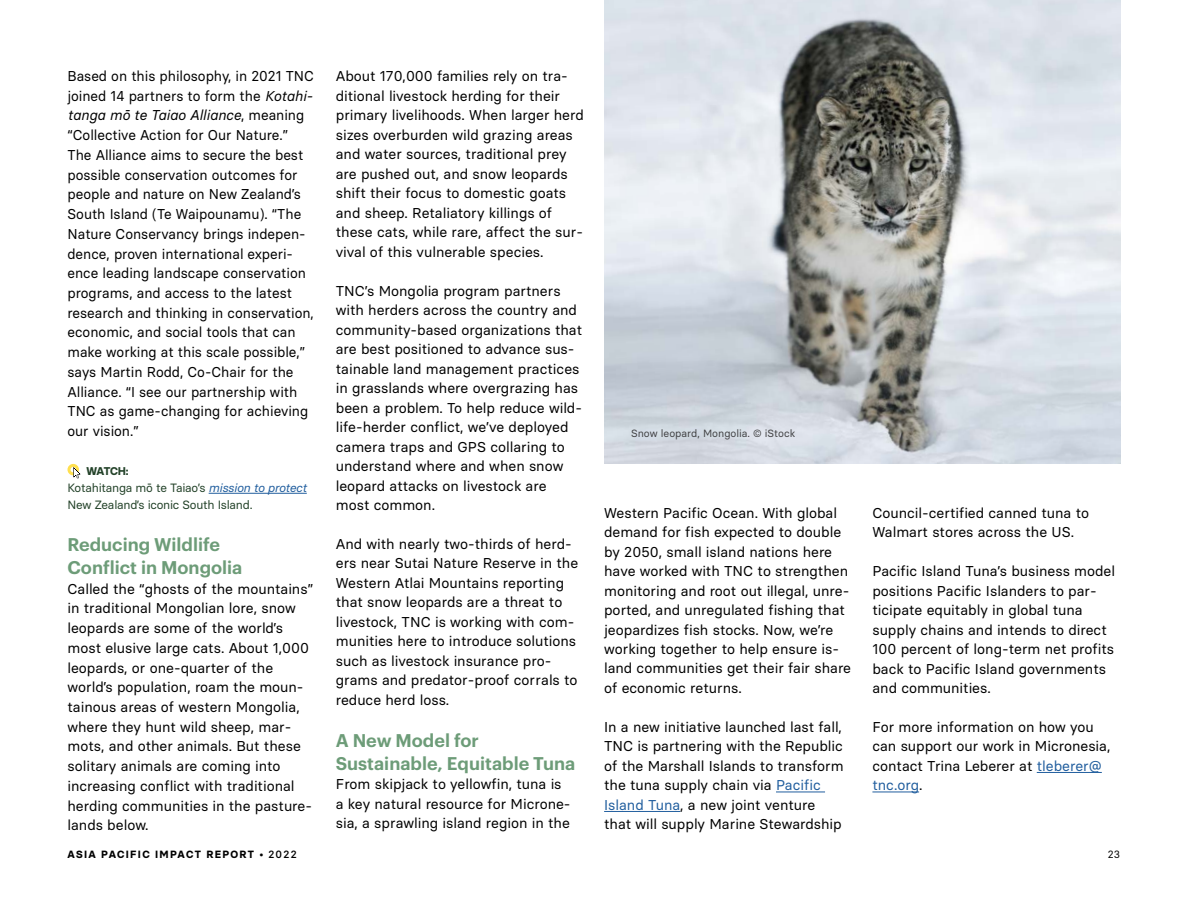
<style>
.page{position:relative;width:1188px;height:918px;background:#fff}
.page>*{position:absolute;margin:0;border:0;box-sizing:border-box;transform-origin:0 0}
.Title_B{font:600 18px/22.6px "Graphik";color:#6d9c78}
.Main_Body_Copy{font:14.25px/19.5px "Basier Square";color:#000}
.Main_Body_Copy-2{font:12px/16.6px "Basier Square";letter-spacing:-.02em;color:#234229}
.Main_Body_Copy-3{font:700 11.25px "Basier Square";letter-spacing:-.04em;color:#234229}
.t1{font:700 10.5px "Basier Square";letter-spacing:.12em;color:#000}
.Footnote{font:10.5px "Basier Square";color:#404042}
.t2{font:10.5px "Basier Square";color:#000}
.s1{font-style:italic}
.s2{font-style:italic;color:#215e9e}
.s3{color:#215e9e}
.s4{font-weight:500}
</style>
<div class="page">
<hr style="left:209px;top:493px;width:98px;height:1px;background:#215e9e">
<div style="left:68px;top:464px;width:11px;height:11px;border:3px solid #ffe04f;border-radius:50%"></div>
<svg style="left:73px;top:467px;width:7px;height:12px"></svg>
<hr style="left:776px;top:792px;width:49px;height:1px;background:#215e9e">
<hr style="left:604px;top:811px;width:76px;height:1px;background:#215e9e">
<hr style="left:1037px;top:772px;width:65px;height:1px;background:#215e9e">
<hr style="left:872px;top:792px;width:47px;height:1px;background:#215e9e">
<img style="left:604px;top:0;width:516px;height:464px">
<p class="Main_Body_Copy" style="left:68px;top:66px;width:248px">Based on this philosophy, in 2021 TNC joined 14 partners to form the <span class="s1">Kotahi&shy;tanga mō te Taiao Alliance</span>, meaning “Collective Action for Our Nature.” The Alliance aims to secure the best possible conservation outcomes for people and nature on New Zealand’s South Island (Te Waipounamu). “The Nature Conservancy brings indepen&shy;dence, proven international experi&shy;ence leading landscape conservation programs, and access to the latest research and thinking in conservation, economic, and social tools that can make working at this scale possible,” says Martin Rodd, Co-Chair for the Alliance. “I see our partnership with TNC as game-changing for achieving our vision.”</p>
<p class="Main_Body_Copy-3" style="left:87px;top:464px;width:44px">WATCH:</p>
<p class="Main_Body_Copy-2" style="left:68px;top:479px;width:241px">Kotahitanga mō te Taiao’s <span class="s2">mission to protect<br></span>New Zealand’s iconic South Island.</p>
<p class="Title_B" style="left:68px;top:532px;width:176px">Reducing Wildlife<br>Conflict in Mongolia</p>
<p class="Main_Body_Copy" style="left:68px;top:579px;width:247px">Called the “ghosts of the mountains” in traditional Mongolian lore, snow leopards are some of the world’s most elusive large cats. About 1,000 leopards, or one-quarter of the world’s population, roam the moun&shy;tainous areas of western Mongolia, where they hunt wild sheep, mar&shy;mots, and other animals. But these solitary animals are coming into increasing conflict with traditional herding communities in the pasture&shy;lands below.</p>
<p class="Main_Body_Copy" style="left:336px;top:66px;width:250px">About 170,000 families rely on tra&shy;ditional livestock herding for their primary livelihoods. When larger herd sizes overburden wild grazing areas and water sources, traditional prey are pushed out, and snow leopards shift their focus to domestic goats and sheep. Retaliatory killings of these cats, while rare, affect the sur&shy;vival of this vulnerable species.</p>
<p class="Main_Body_Copy" style="left:336px;top:281px;width:248px">TNC’s Mongolia program partners with herders across the country and community-based organizations that are best positioned to advance sus&shy;tainable land management practices in grasslands where overgrazing has been a problem. To help reduce wild&shy;life-herder conflict, we’ve deployed camera traps and GPS collaring to understand where and when snow leopard attacks on livestock are most common.</p>
<p class="Main_Body_Copy" style="left:336px;top:534px;width:244px">And with nearly two-thirds of herd&shy;ers near Sutai Nature Reserve in the Western Atlai Mountains reporting that snow leopards are a threat to livestock, TNC is working with com&shy;munities here to introduce solutions such as livestock insurance pro&shy;grams and predator-proof corrals to reduce herd loss.</p>
<p class="Title_B" style="left:336px;top:728px;width:241px">A New Model for<br>Sustainable, Equitable Tuna</p>
<p class="Main_Body_Copy" style="left:336px;top:774px;width:236px">From skipjack to yellowfin, tuna is a key natural resource for Microne&shy;sia, a sprawling island region in the</p>
<p class="Footnote" style="left:631px;top:426px;width:166px">Snow leopard, Mongolia. © iStock</p>
<p class="Main_Body_Copy" style="left:604px;top:503px;width:249px">Western Pacific Ocean. With global demand for fish expected to double by 2050, small island nations here have worked with TNC to strengthen monitoring and root out illegal, unre&shy;ported, and unregulated fishing that jeopardizes fish stocks. Now, we’re working together to help ensure is&shy;land communities get their fair share of economic returns.</p>
<p class="Main_Body_Copy" style="left:604px;top:717px;width:241px">In a new initiative launched last fall, TNC is partnering with the Republic of the Marshall Islands to transform the tuna supply chain via <span class="s3">Pacific Island Tuna</span>, a new joint venture that will supply Marine Stewardship</p>
<p class="Main_Body_Copy" style="left:872px;top:503px;width:218px">Council-certified canned tuna to<br>Walmart stores across the US.</p>
<p class="Main_Body_Copy" style="left:872px;top:561px;width:244px">Pacific Island Tuna’s business model positions Pacific Islanders to par&shy;ticipate equitably in global tuna supply chains and intends to direct 100 percent of long-term net profits back to Pacific Island governments and communities.</p>
<p class="Main_Body_Copy" style="left:872px;top:717px;width:240px">For more information on how you can support our work in Micronesia, contact Trina Leberer at <span class="s3">tleberer@ tnc.org</span>.</p>
<p class="t1" style="left:68px;top:848px;width:231px">ASIA PACIFIC IMPACT REPORT • <span class="s4">2022</span></p>
<p class="t2" style="left:1108px;top:848px;width:14px">23</p>
</div>
